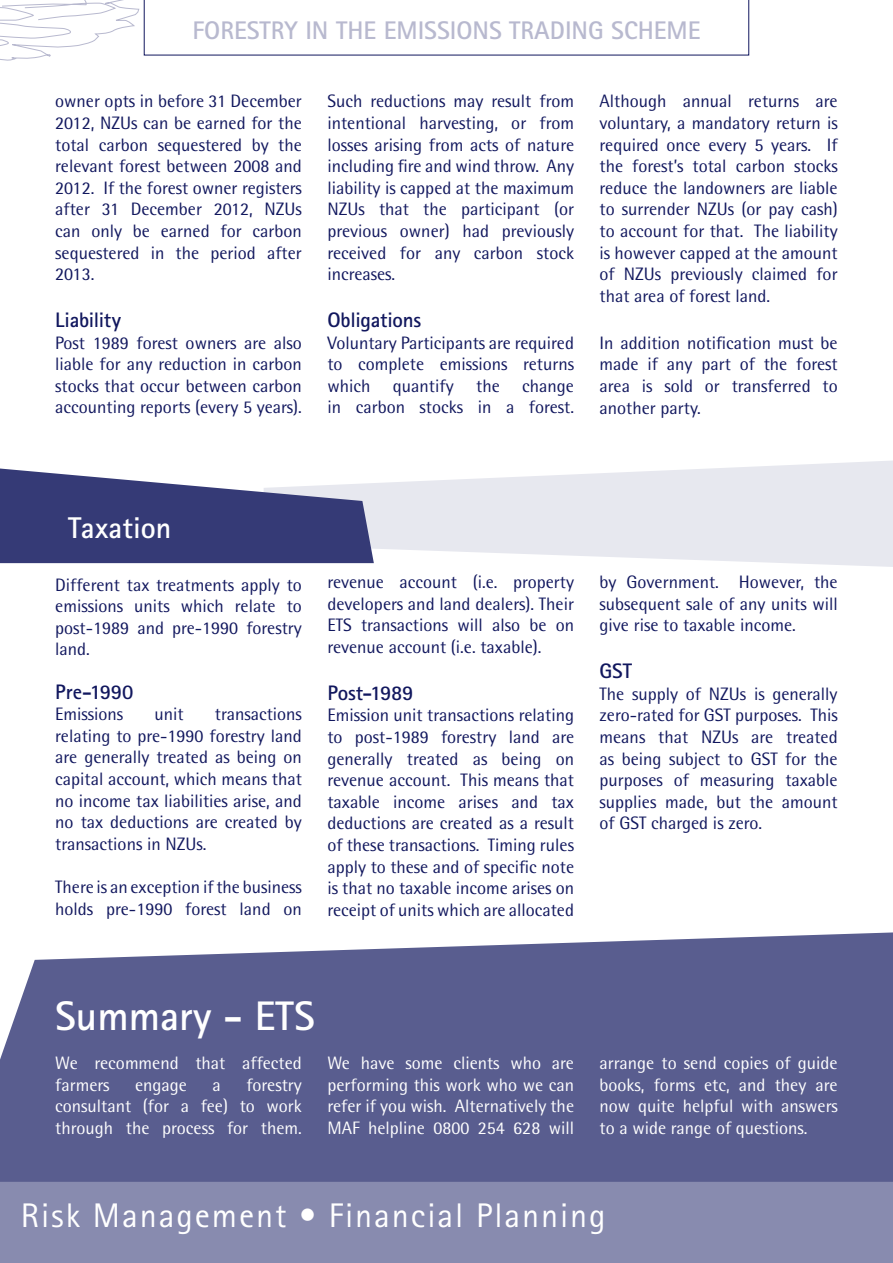
<style>
.page{position:relative;width:893px;height:1263px;background:#fff}
.page>*{position:absolute;margin:0;border:0;box-sizing:border-box;transform-origin:0 0}
.t1{font:700 41.4px "Rotis Sans Serif";color:#fff}
.t2{font:34.2px "Rotis Sans Serif";letter-spacing:.055em;color:#fff}
.t3{font:700 30px "Rotis Sans Serif";color:#fff}
.t4{font:700 25.5px "Rotis Sans Serif";color:#b8b9cf}
.t5{font:700 21px "Rotis Sans Serif";letter-spacing:-.01em;color:#11175e}
.t6{font:18px/21.6px "Rotis Semi Sans";color:#11175e;text-align:justify}
.t7{font:18px/21.6px "Rotis Semi Sans";color:#fff;text-align:justify}
</style>
<div class="page">
<div style="left:0;top:1182px;width:893px;height:81px;background:#888baf"></div>
<svg style="left:0;top:0;width:139px;height:61px"></svg>
<svg style="left:144px;top:0;width:605px;height:55px"></svg>
<div style="left:0;top:932px;width:893px;height:250px;background:#595d8f"></div>
<svg style="left:264px;top:460px;width:629px;height:107px;fill:#e7e8ef"></svg>
<svg style="left:0;top:468px;width:374px;height:95px;background:#5a5e8f"></svg>
<h3 class="t4" style="left:192px;top:14px;width:510px">FORESTRY IN THE EMISSIONS TRADING SCHEME</h3>
<p class="t6" style="left:55px;top:90px;width:248px">owner opts in before 31 December 2012, NZUs can be earned for the total carbon sequestered by the relevant forest between 2008 and 2012. If the forest owner registers after 31 December 2012, NZUs can only be earned for carbon sequestered in the period after 2013.</p>
<p class="t5" style="left:55px;top:307px;width:67px">Liability</p>
<p class="t6" style="left:55px;top:331px;width:248px">Post 1989 forest owners are also liable for any reduction in carbon stocks that occur between carbon accounting reports (every 5 years).</p>
<p class="t6" style="left:327px;top:90px;width:248px">Such reductions may result from intentional harvesting, or from losses arising from acts of nature including fire and wind throw. Any liability is capped at the maximum NZUs that the participant (or previous owner) had previously received for any carbon stock increases.</p>
<p class="t5" style="left:327px;top:307px;width:95px">Obligations</p>
<p class="t6" style="left:327px;top:331px;width:248px">Voluntary Participants are required to complete emissions returns which quantify the change in carbon stocks in a forest.</p>
<p class="t6" style="left:600px;top:90px;width:240px">Although annual returns are voluntary, a mandatory return is required once every 5 years. If the forest’s total carbon stocks reduce the landowners are liable to surrender NZUs (or pay cash) to account for that. The liability is however capped at the amount of NZUs previously claimed for that area of forest land.</p>
<p class="t6" style="left:600px;top:332px;width:240px">In addition notification must be made if any part of the forest area is sold or transferred to another party.</p>
<h3 class="t3" style="left:68px;top:509px;width:105px">Taxation</h3>
<p class="t6" style="left:55px;top:573px;width:248px">Different tax treatments apply to emissions units which relate to post-1989 and pre-1990 forestry land.</p>
<p class="t5" style="left:55px;top:678px;width:80px">Pre-1990</p>
<p class="t6" style="left:55px;top:703px;width:70px">Emissions</p>
<p class="t6" style="left:154px;top:703px;width:31px">unit</p>
<p class="t6" style="left:55px;top:703px;width:248px;text-indent:160px">transactions relating to pre-1990 forestry land are generally treated as being on capital account, which means that no income tax liabilities arise, and no tax deductions are created by transactions in NZUs.</p>
<p class="t6" style="left:55px;top:876px;width:248px">There is an exception if the business holds pre-1990 forest land on</p>
<p class="t6" style="left:327px;top:571px;width:248px">revenue account (i.e. property developers and land dealers). Their ETS transactions will also be on revenue account (i.e. taxable).</p>
<p class="t5" style="left:327px;top:679px;width:88px">Post-1989</p>
<p class="t6" style="left:327px;top:704px;width:248px">Emission unit transactions relating to post-1989 forestry land are generally treated as being on revenue account. This means that taxable income arises and tax deductions are created as a result of these transactions. Timing rules apply to these and of specific note is that no taxable income arises on receipt of units which are allocated</p>
<p class="t6" style="left:600px;top:571px;width:240px">by Government. However, the subsequent sale of any units will give rise to taxable income.</p>
<p class="t5" style="left:600px;top:658px;width:34px">GST</p>
<p class="t6" style="left:600px;top:683px;width:240px">The supply of NZUs is generally zero-rated for GST purposes. This means that NZUs are treated as being subject to GST for the purposes of measuring taxable supplies made, but the amount of GST charged is zero.</p>
<h1 class="t1" style="left:55px;top:989px;width:261px">Summary - ETS</h1>
<p class="t7" style="left:55px;top:1052px;width:248px">We recommend that affected farmers</p>
<p class="t7" style="left:55px;top:1074px;width:248px;text-indent:191px">forestry consultant (for a fee) to work through the process for them.</p>
<p class="t7" style="left:135px;top:1074px;width:53px">engage</p>
<p class="t7" style="left:213px;top:1074px;width:10px">a</p>
<p class="t7" style="left:327px;top:1052px;width:248px">We have some clients who are performing this work who we can refer if you wish. Alternatively the MAF helpline 0800 254 628 will</p>
<p class="t7" style="left:600px;top:1052px;width:240px">arrange to send copies of guide books, forms etc, and they are now quite helpful with answers to a wide range of questions.</p>
<h2 class="t2" style="left:21px;top:1195px;width:586px">Risk Management • Financial Planning</h2>
</div>
